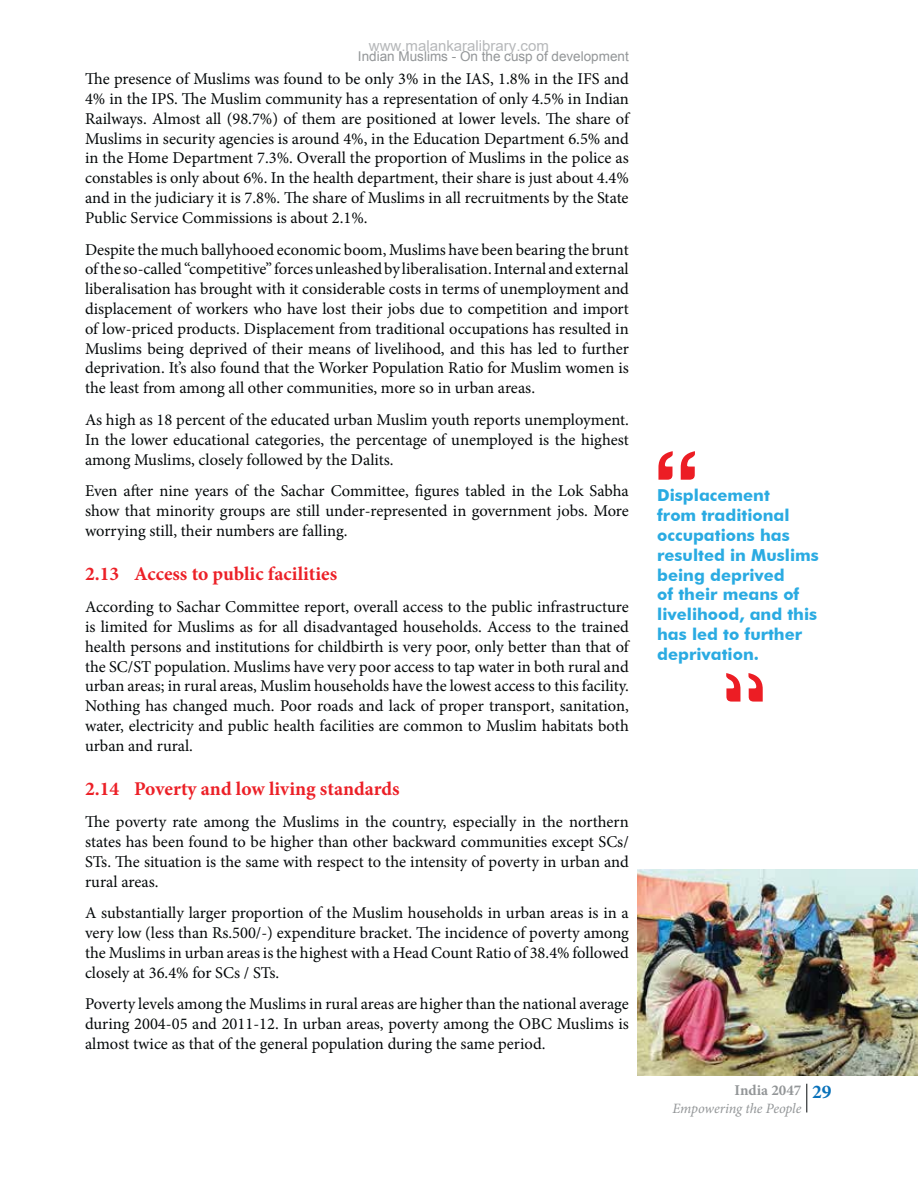
<style>
.page{position:relative;width:918px;height:1188px;background:#fff}
.page>*{position:absolute;margin:0;border:0;box-sizing:border-box;transform-origin:0 0}
.t1{font:700 19.5px "Minion Pro";color:#ec2027}
.t2{font:700 19.5px "Minion Pro";color:#0a72ba}
.t3{font:16.5px/19.8px "Minion Pro";color:#040809;text-align:justify}
.t4{font:700 16.5px/19.8px "Futura BT";color:#2aabe2}
.t5{font:15px "Arial";color:#b6b8ba}
.t6{font:700 15px "Minion Pro";color:#939698}
.t7{font:italic 14.25px "Minion Pro";letter-spacing:-.01em;color:#939698}
.t8{font:13.5px "Arial";color:#939698}
</style>
<div class="page">
<svg style="left:807px;top:1084px;width:1px;height:28px"></svg>
<img style="left:637px;top:870px;width:281px;height:205px">
<svg style="left:658px;top:451px;width:37px;height:29px"></svg>
<svg style="left:726px;top:673px;width:37px;height:29px"></svg>
<p class="t5" style="left:369px;top:37px;width:182px">www.malankaralibrary.com</p>
<p class="t8" style="left:358px;top:49px;width:272px">Indian Muslims - On the cusp of development</p>
<p class="t3" style="left:85px;top:71px;width:545px">The presence of Muslims was found to be only 3% in the IAS, 1.8% in the IFS and 4% in the IPS. The Muslim community has a representation of only 4.5% in Indian Railways. Almost all (98.7%) of them are positioned at lower levels. The share of Muslims in security agencies is around 4%, in the Education Department 6.5% and in the Home Department 7.3%. Overall the proportion of Muslims in the police as constables is only about 6%. In the health department, their share is just about 4.4% and in the judiciary it is 7.8%. The share of Muslims in all recruitments by the State Public Service Commissions is about 2.1%.</p>
<p class="t3" style="left:85px;top:241px;width:545px">Despite the much ballyhooed economic boom, Muslims have been bearing the brunt of the so-called “competitive” forces unleashed by liberalisation. Internal and external liberalisation has brought with it considerable costs in terms of unemployment and displacement of workers who have lost their jobs due to competition and import of low-priced products. Displacement from traditional occupations has resulted in Muslims being deprived of their means of livelihood, and this has led to further deprivation. It’s also found that the Worker Population Ratio for Muslim women is the least from among all other communities, more so in urban areas.</p>
<p class="t3" style="left:85px;top:411px;width:545px">As high as 18 percent of the educated urban Muslim youth reports unemployment.<br>In the lower educational categories, the percentage of unemployed is the highest among Muslims, closely followed by the Dalits.</p>
<p class="t3" style="left:85px;top:483px;width:545px">Even after nine years of the Sachar Committee, figures tabled in the Lok Sabha show that minority groups are still under-represented in government jobs. More worrying still, their numbers are falling.</p>
<p class="t1" style="left:85px;top:567px;width:254px">2.13 Access to public facilities</p>
<p class="t3" style="left:85px;top:598px;width:545px">According to Sachar Committee report, overall access to the public infrastructure is limited for Muslims as for all disadvantaged households. Access to the trained health persons and institutions for childbirth is very poor, only better than that of the SC/ST population. Muslims have very poor access to tap water in both rural and urban areas; in rural areas, Muslim households have the lowest access to this facility.<br>Nothing has changed much. Poor roads and lack of proper transport, sanitation, water, electricity and public health facilities are common to Muslim habitats both urban and rural.</p>
<p class="t1" style="left:85px;top:782px;width:316px">2.14 Poverty and low living standards</p>
<p class="t3" style="left:85px;top:813px;width:545px">The poverty rate among the Muslims in the country, especially in the northern states has been found to be higher than other backward communities except SCs/ STs. The situation is the same with respect to the intensity of poverty in urban and rural areas.</p>
<p class="t3" style="left:85px;top:905px;width:546px">A substantially larger proportion of the Muslim households in urban areas is in a very low (less than Rs.500/-) expenditure bracket. The incidence of poverty among the Muslims in urban areas is the highest with a Head Count Ratio of 38.4% followed closely at 36.4% for SCs / STs.</p>
<p class="t3" style="left:85px;top:996px;width:545px">Poverty levels among the Muslims in rural areas are higher than the national average during 2004-05 and 2011-12. In urban areas, poverty among the OBC Muslims is almost twice as that of the general population during the same period.</p>
<p class="t4" style="left:657px;top:485px;width:163px">Displacement<br>from traditional occupations has resulted in Muslims being deprived<br>of their means of livelihood, and this has led to further deprivation.</p>
<p class="t6" style="left:735px;top:1084px;width:68px">India 2047</p>
<p class="t7" style="left:672px;top:1102px;width:131px">Empowering the People</p>
<p class="t2" style="left:812px;top:1084px;width:21px">29</p>
</div>
